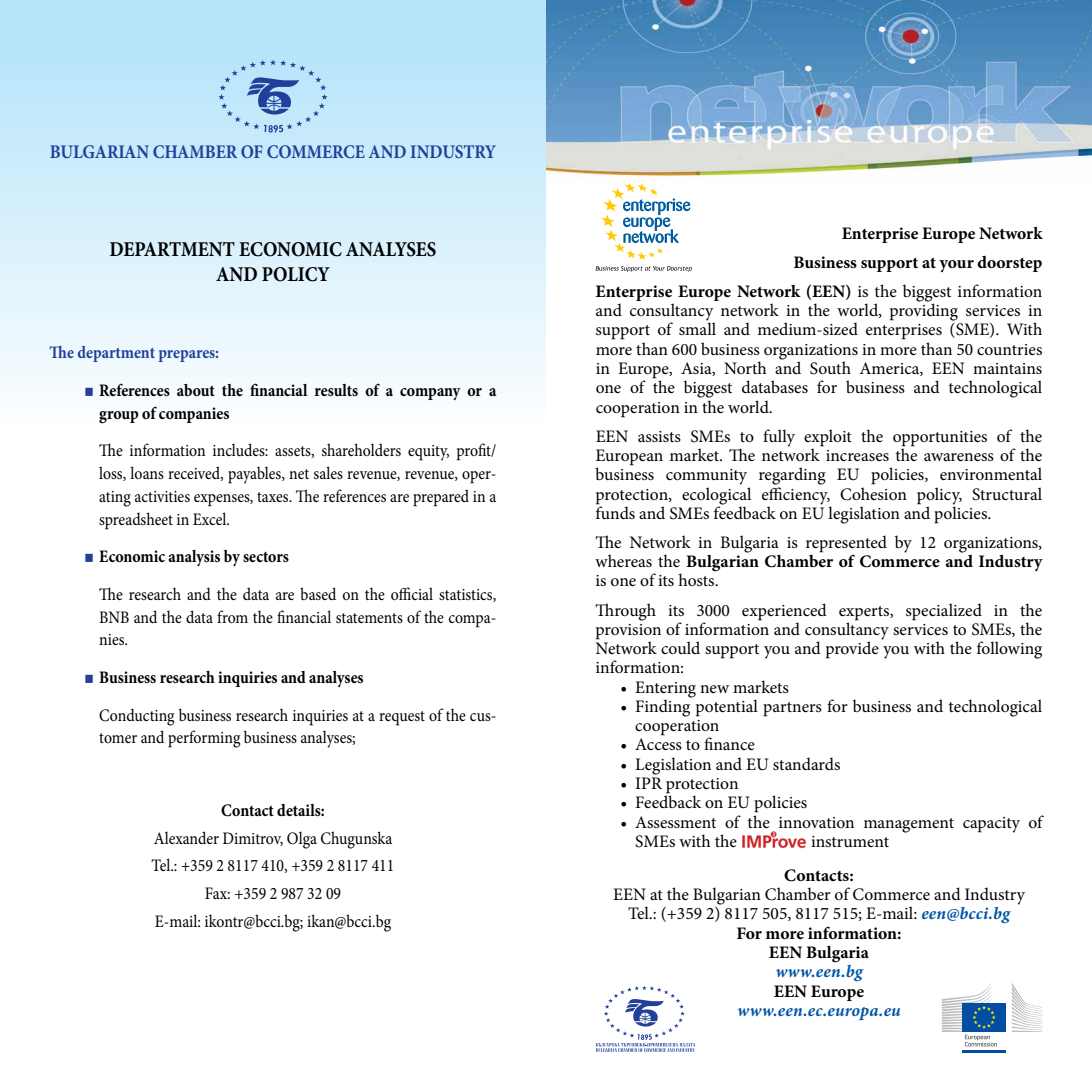
<style>
.page{position:relative;width:1092px;height:1092px;background:#fff}
.page>*{position:absolute;margin:0;border:0;box-sizing:border-box;transform-origin:0 0}
.t1{font:700 21px/25.2px "Minion Pro";color:#000;text-align:center;scale:.9 1}
.t2{font:700 19.25px "Minion Pro";letter-spacing:-.005em;color:#21409a;scale:.9 1}
.t3{font:17.5px/19.2px "Minion Pro";color:#000;text-align:justify}
.t4{font:17.5px/22.8px "Minion Pro";color:#000;scale:.9 1}
.t5{font:700 17.5px/29.2px "Minion Pro";color:#000;text-align:right}
.t6{font:700 17.5px/22.8px "Minion Pro";color:#000;scale:.9 1}
.t7{font:italic 700 17.5px "Minion Pro";letter-spacing:.015em;color:#0054a6}
.t8{font:700 17.5px "Minion Pro";letter-spacing:-.005em;color:#21409a;scale:.9 1}
.s1{color:#21409a}
.s2{font-weight:700}
.s3{font-weight:400}
.s4{font-weight:700;font-style:italic;color:#0054a6}
</style>
<div class="page">
<img style="left:546px;top:0;width:545px;height:180px">
<img style="left:742px;top:831px;width:64px;height:17px">
<svg style="left:601px;top:183px;width:89px;height:77px"></svg>
<svg style="left:595px;top:266px;width:96px;height:6px"></svg>
<svg style="left:595px;top:986px;width:100px;height:65px"></svg>
<div style="left:962px;top:1002px;width:43px;height:29px;background:#034ea2"></div>
<hr style="left:962px;top:1049px;width:43px;height:3px;background:#034ea2">
<svg style="left:1011px;top:983px;width:31px;height:48px"></svg>
<svg style="left:941px;top:983px;width:55px;height:63px"></svg>
<div style="left:0;top:0;width:546px;height:425px;background:linear-gradient(to bottom,#b0e2fa,#fbfdff)"></div>
<svg style="left:218px;top:60px;width:109px;height:72px;background:#a5cceb"></svg>
<p class="t2" style="left:50px;top:138px;width:497px">BULGARIAN CHAMBER OF COMMERCE AND INDUSTRY</p>
<p class="t1" style="left:109px;top:236px;width:365px">DEPARTMENT ECONOMIC ANALYSES<br>AND POLICY</p>
<p class="t8" style="left:50px;top:340px;width:190px">The department prepares:</p>
<p class="t6" style="left:99px;top:378px;width:442px;text-indent:-15px"><span class="s1">■</span> References about the financial results of a company or a group of companies</p>
<p class="t4" style="left:99px;top:439px;width:442px;text-align:justify">The information includes: assets, shareholders equity, profit/ loss, loans received, payables, net sales revenue, revenue, oper&shy;ating activities expenses, taxes. The references are prepared in a spreadsheet in Excel.</p>
<p class="t4" style="left:99px;top:538px;width:442px;line-height:37.6px;text-indent:-15px"><span class="s1">■</span> <span class="s2">Economic analysis by sectors<br></span>The research and the data are based on the official statistics,</p>
<p class="t4" style="left:99px;top:605px;width:442px">BNB and the data from the financial statements of the compa&shy;nies.</p>
<p class="t4" style="left:99px;top:658px;width:442px;line-height:37.6px;text-indent:-15px"><span class="s1">■</span> <span class="s2">Business research inquiries and analyses<br></span>Conducting business research inquiries at a request of the cus-</p>
<p class="t4" style="left:99px;top:726px;width:286px">tomer and performing business analyses;</p>
<p class="t6" style="left:221px;top:798px;width:116px">Contact details:</p>
<p class="t4" style="left:152px;top:824px;width:271px;line-height:27.7px;text-align:center">Alexander Dimitrov, Olga Chugunska<br>Tel.: +359 2 8117 410, +359 2 8117 411<br>Fax: +359 2 987 32 09<br>E-mail: ikontr@bcci.bg; ikan@bcci.bg</p>
<p class="t5" style="left:595px;top:218px;width:448px">Enterprise Europe Network<br>Business support at your doorstep<br>Enterprise Europe Network (EEN) <span class="s3">is the biggest information</span></p>
<p class="t3" style="left:595px;top:301px;width:448px">and consultancy network in the world, providing services in support of small and medium-sized enterprises (SME). With more than 600 business organizations in more than 50 countries in Europe, Asia, North and South America, EEN maintains one of the biggest databases for business and technological cooperation in the world.</p>
<p class="t3" style="left:595px;top:426px;width:448px">EEN assists SMEs to fully exploit the opportunities of the European market. The network increases the awareness of the business community regarding EU policies, environmental protection, ecological efficiency, Cohesion policy, Structural funds and SMEs feedback on EU legislation and policies.</p>
<p class="t3" style="left:595px;top:532px;width:448px">The Network in Bulgaria is represented by 12 organizations, whereas the <span class="s2">Bulgarian Chamber of Commerce and Industry </span>is one of its hosts.</p>
<p class="t3" style="left:595px;top:600px;width:448px">Through its 3000 experienced experts, specialized in the provision of information and consultancy services to SMEs, the Network could support you and provide you with the following information:</p>
<p class="t3" style="left:620px;top:677px;width:170px">• Entering new markets</p>
<p class="t3" style="left:635px;top:696px;width:408px;text-indent:-15px">• Finding potential partners for business and technological cooperation</p>
<p class="t3" style="left:620px;top:735px;width:136px">• Access to finance</p>
<p class="t3" style="left:620px;top:754px;width:221px">• Legislation and EU standards</p>
<p class="t3" style="left:620px;top:773px;width:120px">• IPR protection</p>
<p class="t3" style="left:620px;top:793px;width:188px">• Feedback on EU policies</p>
<p class="t3" style="left:635px;top:812px;width:408px;text-indent:-15px">• Assessment of the innovation management capacity of<br>SMEs with the</p>
<p class="t3" style="left:811px;top:831px;width:80px">instrument</p>
<p class="t5" style="left:784px;top:860px;width:71px">Contacts:</p>
<p class="t3" style="left:613px;top:885px;width:413px;text-align:center">EEN at the Bulgarian Chamber of Commerce and Industry Tel.: (+359 2) 8117 505, 8117 515; Е-mail: <span class="s4">een@bcci.bg </span><span class="s2">For more information:<br>EEN Bulgaria</span></p>
<p class="t7" style="left:775px;top:959px;width:89px">www.een.bg</p>
<p class="t5" style="left:773px;top:975px;width:92px">EEN Europe</p>
<p class="t7" style="left:737px;top:997px;width:165px">www.een.ec.europa.eu</p>
</div>
